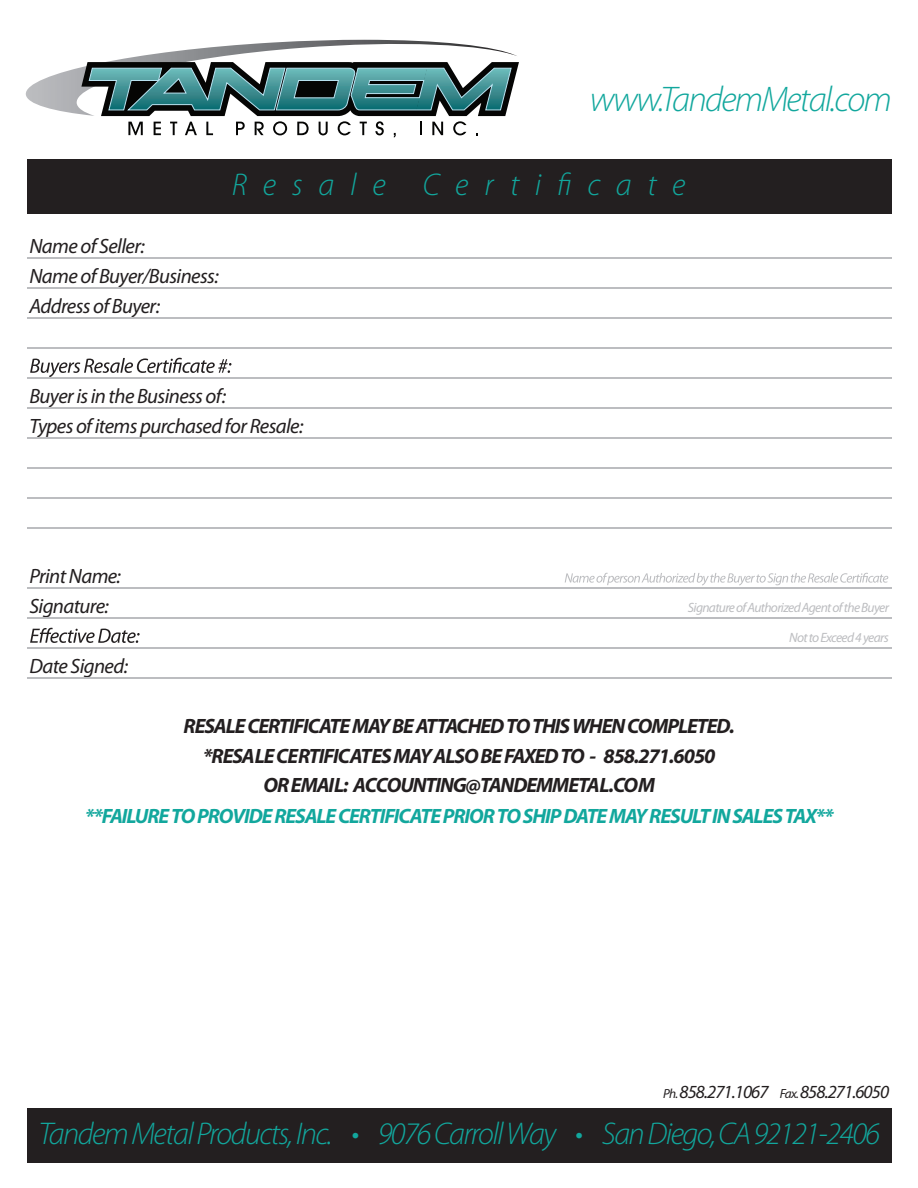
<style>
.page{position:relative;width:918px;height:1188px;background:#fff}
.page>*{position:absolute;margin:0;border:0;box-sizing:border-box;transform-origin:0 0}
.t1{font:italic 300 35.7px "Myriad Pro";letter-spacing:-.05em;color:#12a79d}
.t2{font:italic 300 31.5px "Myriad Pro";letter-spacing:-.05em;color:#12a79d}
.t3{font:italic 300 31.5px "Myriad Pro";letter-spacing:.5em;color:#12a79d}
.t4{font:italic 20.85px/30px "Myriad Pro";letter-spacing:-.03em;color:#231f20}
.t5{font:italic 700 20.85px/29.5px "Myriad Pro";letter-spacing:-.05em;color:#231f20;text-align:center}
.t6{font:italic 700 20.85px "Myriad Pro";letter-spacing:-.05em;color:#12a79d}
.t7{font:italic 18.6px "Myriad Pro";letter-spacing:-.05em;color:#231f20}
.t8{font:italic 13.5px "Myriad Pro";letter-spacing:-.05em;color:#bcbdc0}
.s1{font-size:13.2px}
</style>
<div class="page">
<svg style="left:30px;top:358px;width:201px;height:19px"></svg>
<svg style="left:30px;top:628px;width:110px;height:15px"></svg>
<svg style="left:25px;top:40px;width:494px;height:97px"></svg>
<div style="left:27px;top:1108px;width:864px;height:54px;background:#231f20"></div>
<div style="left:27px;top:159px;width:864px;height:54px;background:#231f20"></div>
<hr style="left:27px;top:257px;width:864px;height:2px;background:#bcbdc0">
<hr style="left:27px;top:287px;width:864px;height:2px;background:#bcbdc0">
<hr style="left:27px;top:317px;width:864px;height:2px;background:#bcbdc0">
<hr style="left:27px;top:347px;width:864px;height:2px;background:#bcbdc0">
<hr style="left:27px;top:377px;width:864px;height:2px;background:#bcbdc0">
<hr style="left:27px;top:407px;width:864px;height:2px;background:#bcbdc0">
<hr style="left:27px;top:437px;width:864px;height:2px;background:#bcbdc0">
<hr style="left:27px;top:467px;width:864px;height:2px;background:#bcbdc0">
<hr style="left:27px;top:497px;width:864px;height:2px;background:#bcbdc0">
<hr style="left:27px;top:527px;width:864px;height:2px;background:#bcbdc0">
<hr style="left:27px;top:587px;width:864px;height:2px;background:#bcbdc0">
<hr style="left:27px;top:617px;width:864px;height:2px;background:#bcbdc0">
<hr style="left:27px;top:647px;width:864px;height:2px;background:#bcbdc0">
<hr style="left:27px;top:677px;width:864px;height:2px;background:#bcbdc0">
<svg style="left:565px;top:573px;width:323px;height:12px"></svg>
<h1 class="t1" style="left:590px;top:80px;width:303px">www.TandemMetal.com</h1>
<h2 class="t3" style="left:232px;top:168px;width:455px">Resale Certificate</h2>
<p class="t4" style="left:29px;top:230px;width:191px">Name of Seller:<br>Name of Buyer/Business:<br>Address of Buyer:</p>
<p class="t4" style="left:29px;top:380px;width:276px">Buyer is in the Business of:<br>Types of items purchased for Resale:</p>
<p class="t4" style="left:29px;top:560px;width:93px">Print Name:<br>Signature:</p>
<p class="t4" style="left:29px;top:650px;width:100px">Date Signed:</p>
<p class="t8" style="left:688px;top:600px;width:203px">Signature of Authorized Agent of the Buyer</p>
<p class="t8" style="left:789px;top:630px;width:101px">Not to Exceed 4 years</p>
<p class="t5" style="left:184px;top:710px;width:553px">RESALE CERTIFICATE MAY BE ATTACHEDTO THIS WHEN COMPLETED. *RESALE CERTIFICATES MAY ALSO BE FAXED TO - 858.271.6050<br>OR EMAIL: ACCOUNTING@TANDEMMETAL.COM</p>
<p class="t6" style="left:85px;top:802px;width:750px">**FAILURE TO PROVIDE RESALE CERTIFICATE PRIOR TO SHIP DATE MAY RESULT IN SALES TAX**</p>
<p class="t7" style="left:663px;top:1081px;width:227px"><span class="s1">Ph.</span> 858.271.1067 <span class="s1">Fax.</span> 858.271.6050</p>
<h2 class="t2" style="left:39px;top:1117px;width:843px">Tandem Metal Products, Inc. • 9076 Carroll Way • San Diego, CA 92121-2406</h2>
</div>
